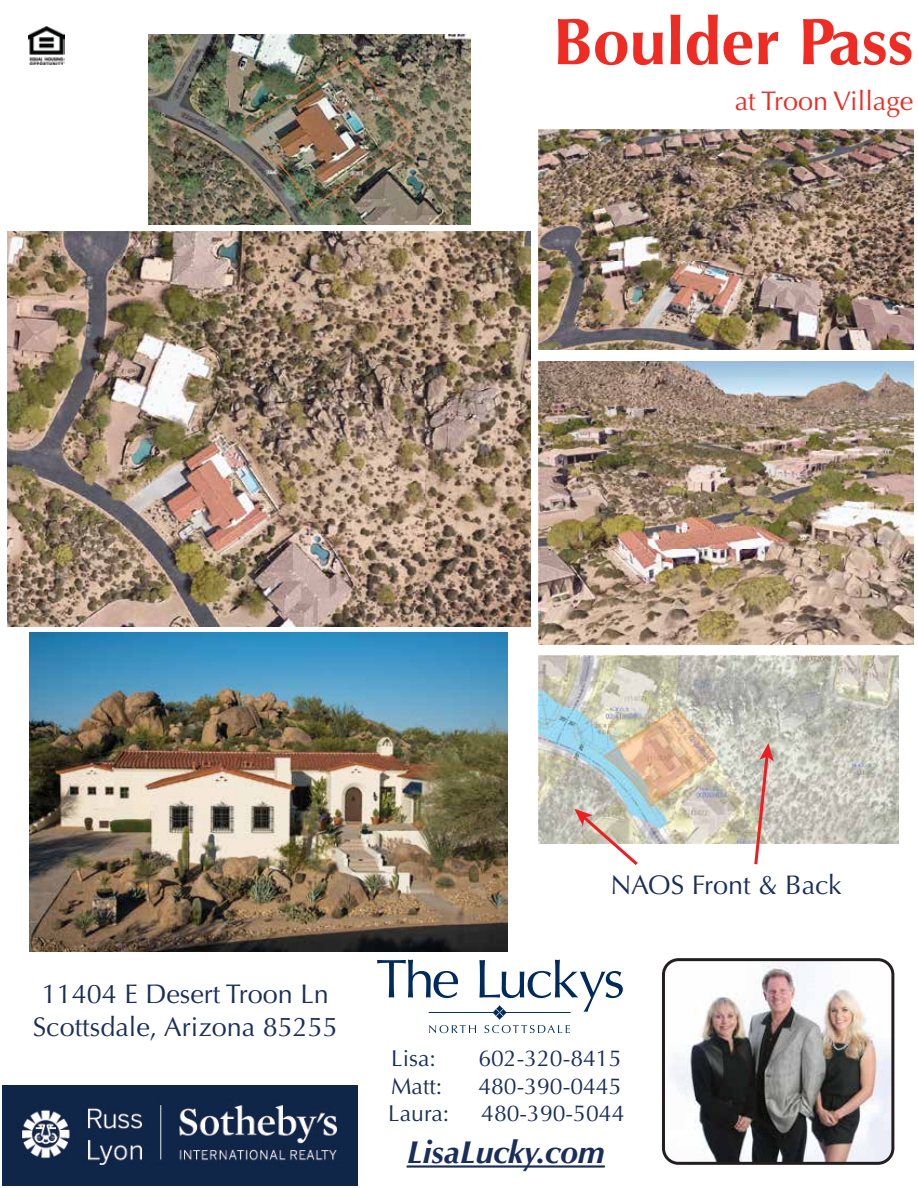
<style>
.page{position:relative;width:918px;height:1188px;background:#fff}
.page>*{position:absolute;margin:0;border:0;box-sizing:border-box;transform-origin:0 0}
.t1{font:700 66px "Optima";color:#ee2c24}
.t2{font:italic 700 31.8px "Optima";color:#1a2e5a}
.t3{font:27px/32.4px "Optima";color:#1a2e5a;text-align:center}
.t4{font:27px "Optima";color:#ee2c24}
.t5{font:22.95px "Optima";color:#1a2e5a}
</style>
<div class="page">
<img style="left:149px;top:35px;width:321px;height:190px">
<img style="left:539px;top:656px;width:360px;height:187px">
<img style="left:7px;top:232px;width:523px;height:395px">
<img style="left:539px;top:130px;width:374px;height:220px">
<img style="left:539px;top:361px;width:374px;height:284px">
<svg style="left:754px;top:743px;width:20px;height:121px;background:#d6b1aa"></svg>
<svg style="left:574px;top:809px;width:64px;height:56px"></svg>
<img style="left:30px;top:632px;width:478px;height:319px">
<img style="left:2px;top:1085px;width:355px;height:101px">
<img style="left:29px;top:27px;width:36px;height:37px">
<svg style="left:407px;top:1166px;width:198px;height:1px"></svg>
<svg style="left:377px;top:960px;width:81px;height:38px"></svg>
<svg style="left:479px;top:960px;width:144px;height:52px"></svg>
<svg style="left:429px;top:1025px;width:47px;height:8px"></svg>
<svg style="left:484px;top:1025px;width:86px;height:8px"></svg>
<svg style="left:492px;top:1009px;width:8px;height:7px"></svg>
<svg style="left:496px;top:1005px;width:7px;height:8px"></svg>
<svg style="left:496px;top:1012px;width:7px;height:8px"></svg>
<svg style="left:500px;top:1009px;width:7px;height:7px"></svg>
<hr style="left:503px;top:1012px;width:68px;height:1px;background:#002b5c">
<hr style="left:429px;top:1012px;width:67px;height:1px;background:#002b5c">
<img style="left:662px;top:958px;width:232px;height:207px">
<h1 class="t1" style="left:553px;top:3px;width:362px">Boulder Pass</h1>
<p class="t4" style="left:735px;top:85px;width:180px">at Troon Village</p>
<p class="t3" style="left:33px;top:978px;width:307px">11404 E Desert Troon Ln<br>Scottsdale, Arizona 85255</p>
<p class="t3" style="left:611px;top:869px;width:233px">NAOS Front &amp; Back</p>
<p class="t5" style="left:391px;top:1045px;width:46px">Lisa:</p>
<p class="t5" style="left:478px;top:1045px;width:145px">602-320-8415</p>
<p class="t5" style="left:391px;top:1073px;width:53px">Matt:</p>
<p class="t5" style="left:478px;top:1073px;width:145px">480-390-0445</p>
<p class="t5" style="left:388px;top:1100px;width:63px">Laura:</p>
<p class="t5" style="left:481px;top:1100px;width:145px">480-390-5044</p>
<p class="t2" style="left:407px;top:1134px;width:199px">LisaLucky.com</p>
</div>
